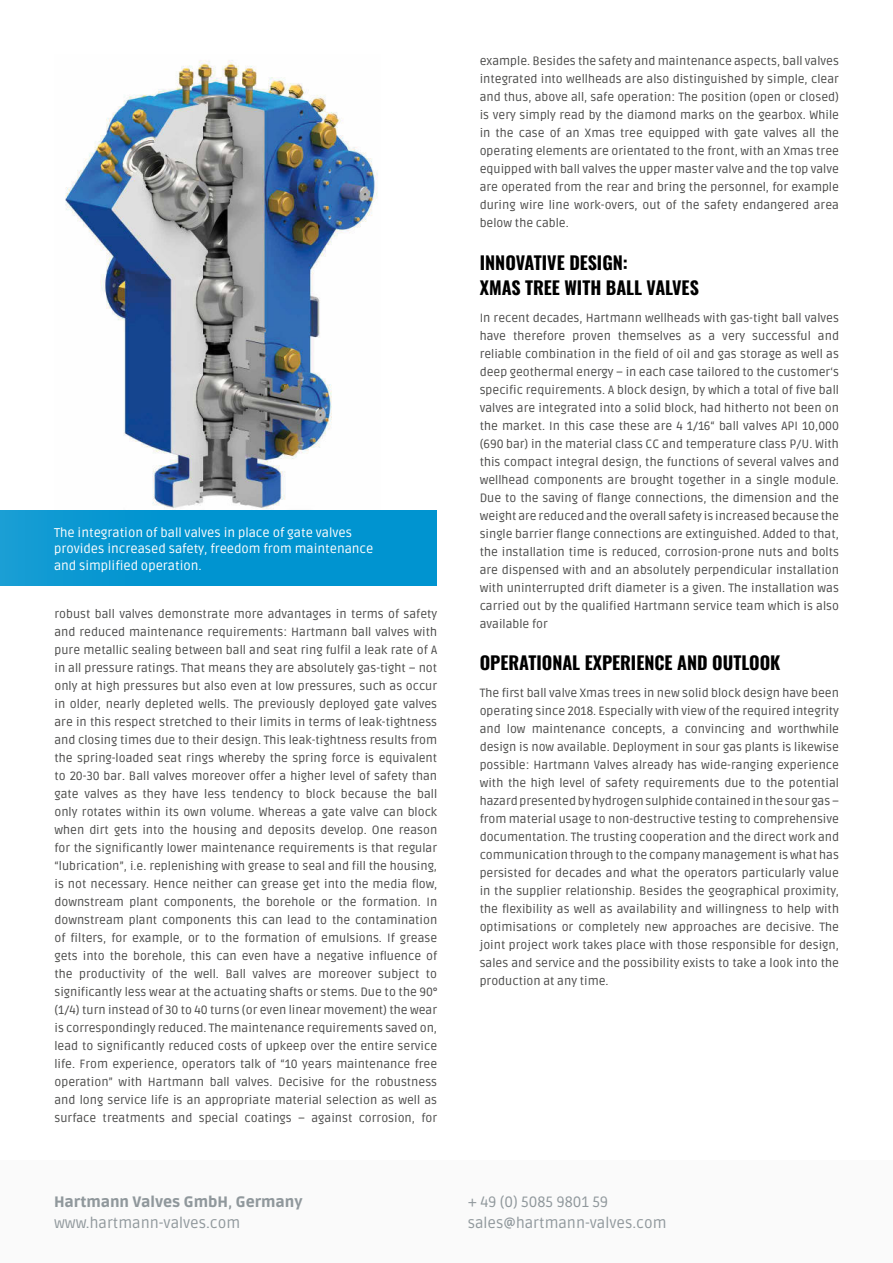
<style>
.page{position:relative;width:893px;height:1263px;background:#fff}
.page>*{position:absolute;margin:0;border:0;box-sizing:border-box;transform-origin:0 0}
.t1{font:18px/25.5px "Oswald";color:#000}
.t2{font:900 15px/21px "Ruda";color:#90989c}
.t3{font:15px/21px "Ruda";color:#90989c}
.t4{font:12.75px/16.5px "Ruda";color:#fff}
.t5{font:12px/18px "Ruda";color:#4a4a49;text-align:justify}
.s1{font-weight:700}
.s2{font-weight:400}
</style>
<div class="page">
<img style="left:65px;top:60px;width:313px;height:450px">
<div style="left:0;top:1161px;width:893px;height:102px;background:#fafafa"></div>
<div style="left:0;top:510px;width:437px;height:75px;background:linear-gradient(to right,#0e9ad2,#0092cf)"></div>
<p class="t4" style="left:54px;top:525px;width:321px">The integration of ball valves in place of gate valves provides increased safety, freedom from maintenance and simplified operation.</p>
<p class="t5" style="left:54px;top:605px;width:384px">robust ball valves demonstrate more advantages in terms of safety and reduced maintenance requirements: Hartmann ball valves with pure metallic sealing between ball and seat ring fulfil a leak rate of A in all pressure ratings. That means they are absolutely gas-tight – not only at high pressures but also even at low pressures, such as occur in older, nearly depleted wells. The previously deployed gate valves are in this respect stretched to their limits in terms of leak-tightness and closing times due to their design. This leak-tightness results from the spring-loaded seat rings whereby the spring force is equivalent to 20-30 bar. Ball valves moreover offer a higher level of safety than gate valves as they have less tendency to block because the ball only rotates within its own volume. Whereas a gate valve can block when dirt gets into the housing and deposits develop. One reason for the significantly lower maintenance requirements is that regular “lubrication”, i.e. replenishing with grease to seal and fill the housing, is not necessary. Hence neither can grease get into the media flow, downstream plant components, the borehole or the formation. In downstream plant components this can lead to the contamination of filters, for example, or to the formation of emulsions. If grease gets into the borehole, this can even have a negative influence of the productivity of the well. Ball valves are moreover subject to significantly less wear at the actuating shafts or stems. Due to the 90° (1/4) turn instead of 30 to 40 turns (or even linear movement) the wear is correspondingly reduced. The maintenance requirements saved on, lead to significantly reduced costs of upkeep over the entire service life. From experience, operators talk of “10 years maintenance free operation” with Hartmann ball valves. Decisive for the robustness and long service life is an appropriate material selection as well as surface treatments and special coatings – against corrosion, for</p>
<p class="t5" style="left:480px;top:52px;width:361px">example. Besides the safety and maintenance aspects, ball valves integrated into wellheads are also distinguished by simple, clear and thus, above all, safe operation: The position (open or closed) is very simply read by the diamond marks on the gearbox. While in the case of an Xmas tree equipped with gate valves all the operating elements are orientated to the front, with an Xmas tree equipped with ball valves the upper master valve and the top valve are operated from the rear and bring the personnel, for example during wire line work-overs, out of the safety endangered area below the cable.</p>
<h1 class="t1" style="left:480px;top:251px;width:221px">INNOVATIVE DESIGN:<br>XMAS TREE WITH BALL VALVES</h1>
<p class="t5" style="left:480px;top:309px;width:361px">In recent decades, Hartmann wellheads with gas-tight ball valves have therefore proven themselves as a very successful and reliable combination in the field of oil and gas storage as well as deep geothermal energy – in each case tailored to the customer‘s specific requirements. A block design, by which a total of five ball valves are integrated into a solid block, had hitherto not been on the market. In this case these are 4 1/16“ ball valves API 10,000 (690 bar) in the material class CC and temperature class P/U. With this compact integral design, the functions of several valves and wellhead components are brought together in a single module.<br>Due to the saving of flange connections, the dimension and the weight are reduced and the overall safety is increased because the single barrier flange connections are extinguished. Added to that, the installation time is reduced, corrosion-prone nuts and bolts are dispensed with and an absolutely perpendicular installation with uninterrupted drift diameter is a given. The installation was carried out by the qualified Hartmann service team which is also available for</p>
<h1 class="t1" style="left:480px;top:651px;width:302px">OPERATIONAL EXPERIENCE AND OUTLOOK</h1>
<p class="t5" style="left:480px;top:684px;width:361px">The first ball valve Xmas trees in new solid block design have been operating since 2018. Especially with view of the required integrity and low maintenance concepts, a convincing and worthwhile design is now available. Deployment in sour gas plants is likewise possible: Hartmann Valves already has wide-ranging experience with the high level of safety requirements due to the potential hazard presented by hydrogen sulphide contained in the sour gas – from material usage to non-destructive testing to comprehensive documentation. The trusting cooperation and the direct work and communication through to the company management is what has persisted for decades and what the operators particularly value in the supplier relationship. Besides the geographical proximity, the flexibility as well as availability and willingness to help with optimisations or completely new approaches are decisive. The joint project work takes place with those responsible for design, sales and service and the possibility exists to take a look into the production at any time.</p>
<p class="t2" style="left:54px;top:1192px;width:250px">Hartmann Valves GmbH<span class="s1">,</span> Germany <span class="s2">www.hartmann-valves.com</span></p>
<p class="t3" style="left:468px;top:1192px;width:200px">+ 49 (0) 5085 9801 59 sales@hartmann-valves.com</p>
</div>
